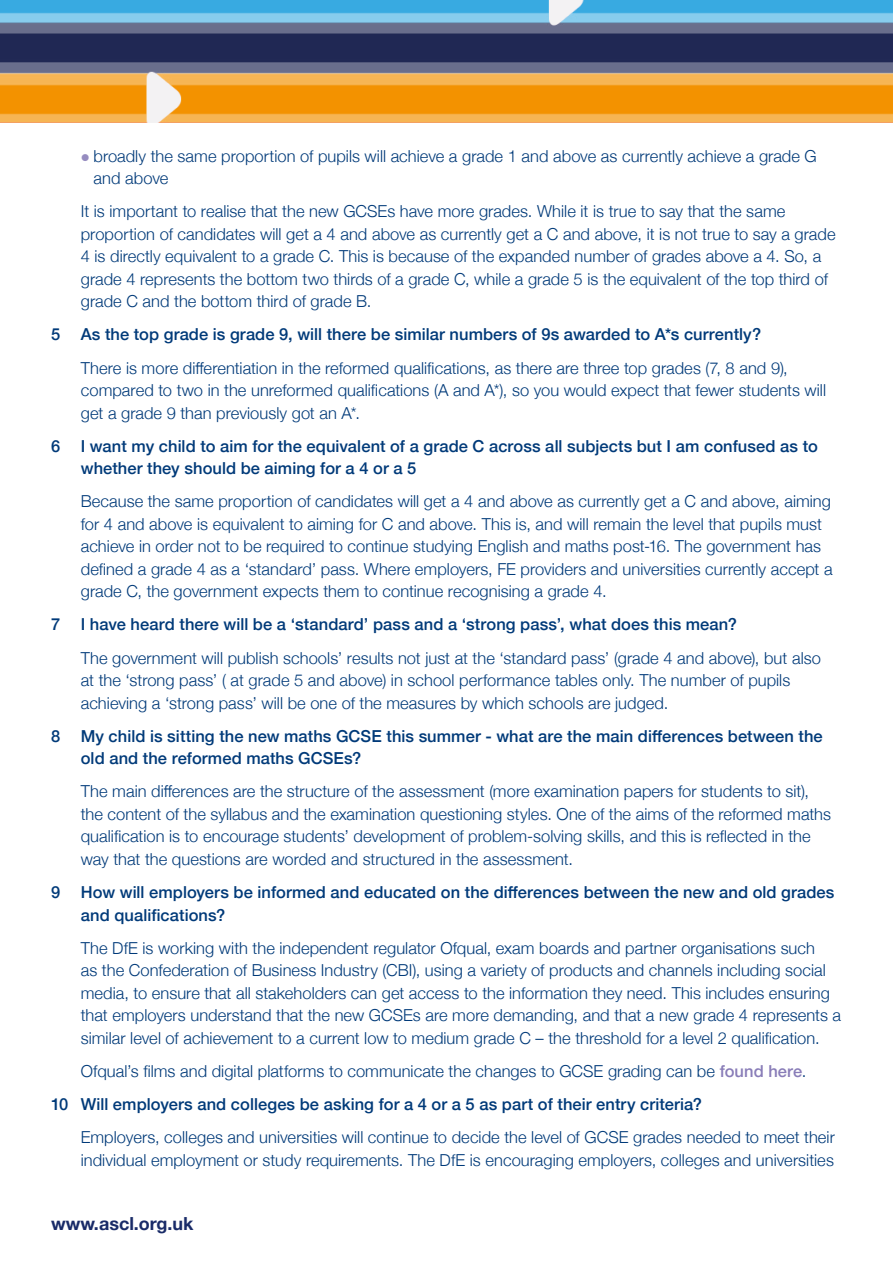
<style>
.page{position:relative;width:893px;height:1263px;background:#fff}
.page>*{position:absolute;margin:0;border:0;box-sizing:border-box;transform-origin:0 0}
.t1{font:700 18px "Helvetica Neue";color:#192b68}
.t2{font:300 16.5px/22.5px "Helvetica Neue";letter-spacing:.005em;color:#003a79}
.t3{font:500 16.5px/22.5px "Helvetica Neue";letter-spacing:.005em;color:#003a79}
.s1{color:#968cc0}
.s2{font-weight:500;color:#897db8}
</style>
<div class="page">
<img style="left:0;top:0;width:893px;height:123px">
<p class="t2" style="left:94px;top:144px;width:725px;text-indent:-13px"><span class="s1">●</span> broadly the same proportion of pupils will achieve a grade 1 and above as currently achieve a grade G and above</p>
<p class="t2" style="left:81px;top:199px;width:756px">It is important to realise that the new GCSEs have more grades. While it is true to say that the same proportion of candidates will get a 4 and above as currently get a C and above, it is not true to say a grade 4 is directly equivalent to a grade C. This is because of the expanded number of grades above a 4. So, a grade 4 represents the bottom two thirds of a grade C, while a grade 5 is the equivalent of the top third of grade C and the bottom third of grade B.</p>
<p class="t3" style="left:51px;top:323px;width:712px">5 As the top grade is grade 9, will there be similar numbers of 9s awarded to A*s currently?</p>
<p class="t2" style="left:81px;top:355px;width:747px">There is more differentiation in the reformed qualifications, as there are three top grades (7, 8 and 9), compared to two in the unreformed qualifications (A and A*), so you would expect that fewer students will get a grade 9 than previously got an A*.</p>
<p class="t3" style="left:81px;top:434px;width:738px;text-indent:-30px">6 I want my child to aim for the equivalent of a grade C across all subjects but I am confused as to whether they should be aiming for a 4 or a 5</p>
<p class="t2" style="left:81px;top:489px;width:753px">Because the same proportion of candidates will get a 4 and above as currently get a C and above, aiming for 4 and above is equivalent to aiming for C and above. This is, and will remain the level that pupils must achieve in order not to be required to continue studying English and maths post-16. The government has defined a grade 4 as a ‘standard’ pass. Where employers, FE providers and universities currently accept a grade C, the government expects them to continue recognising a grade 4.</p>
<p class="t3" style="left:51px;top:613px;width:687px">7 I have heard there will be a ‘standard’ pass and a ‘strong pass’, what does this mean?</p>
<p class="t2" style="left:81px;top:645px;width:742px">The government will publish schools’ results not just at the ‘standard pass’ (grade 4 and above), but also at the ‘strong pass’ ( at grade 5 and above) in school performance tables only. The number of pupils achieving a ‘strong pass’ will be one of the measures by which schools are judged.</p>
<p class="t3" style="left:81px;top:724px;width:743px;text-indent:-30px">8 My child is sitting the new maths GCSE this summer - what are the main differences between the old and the reformed maths GCSEs?</p>
<p class="t2" style="left:81px;top:779px;width:752px">The main differences are the structure of the assessment (more examination papers for students to sit), the content of the syllabus and the examination questioning styles. One of the aims of the reformed maths qualification is to encourage students’ development of problem-solving skills, and this is reflected in the way that the questions are worded and structured in the assessment.</p>
<p class="t3" style="left:81px;top:880px;width:755px;text-indent:-30px">9 How will employers be informed and educated on the differences between the new and old grades and qualifications?</p>
<p class="t2" style="left:81px;top:935px;width:762px">The DfE is working with the independent regulator Ofqual, exam boards and partner organisations such<br>as the Confederation of Business Industry (CBI), using a variety of products and channels including social media, to ensure that all stakeholders can get access to the information they need. This includes ensuring that employers understand that the new GCSEs are more demanding, and that a new grade 4 represents a similar level of achievement to a current low to medium grade C – the threshold for a level 2 qualification.</p>
<p class="t2" style="left:81px;top:1059px;width:727px">Ofqual’s films and digital platforms to communicate the changes to GCSE grading can be <span class="s2">found here</span>.</p>
<p class="t3" style="left:51px;top:1092px;width:653px">10 Will employers and colleges be asking for a 4 or a 5 as part of their entry criteria?</p>
<p class="t2" style="left:81px;top:1125px;width:756px">Employers, colleges and universities will continue to decide the level of GCSE grades needed to meet their individual employment or study requirements. The DfE is encouraging employers, colleges and universities</p>
<p class="t1" style="left:51px;top:1209px;width:144px">www.ascl.org.uk</p>
</div>
